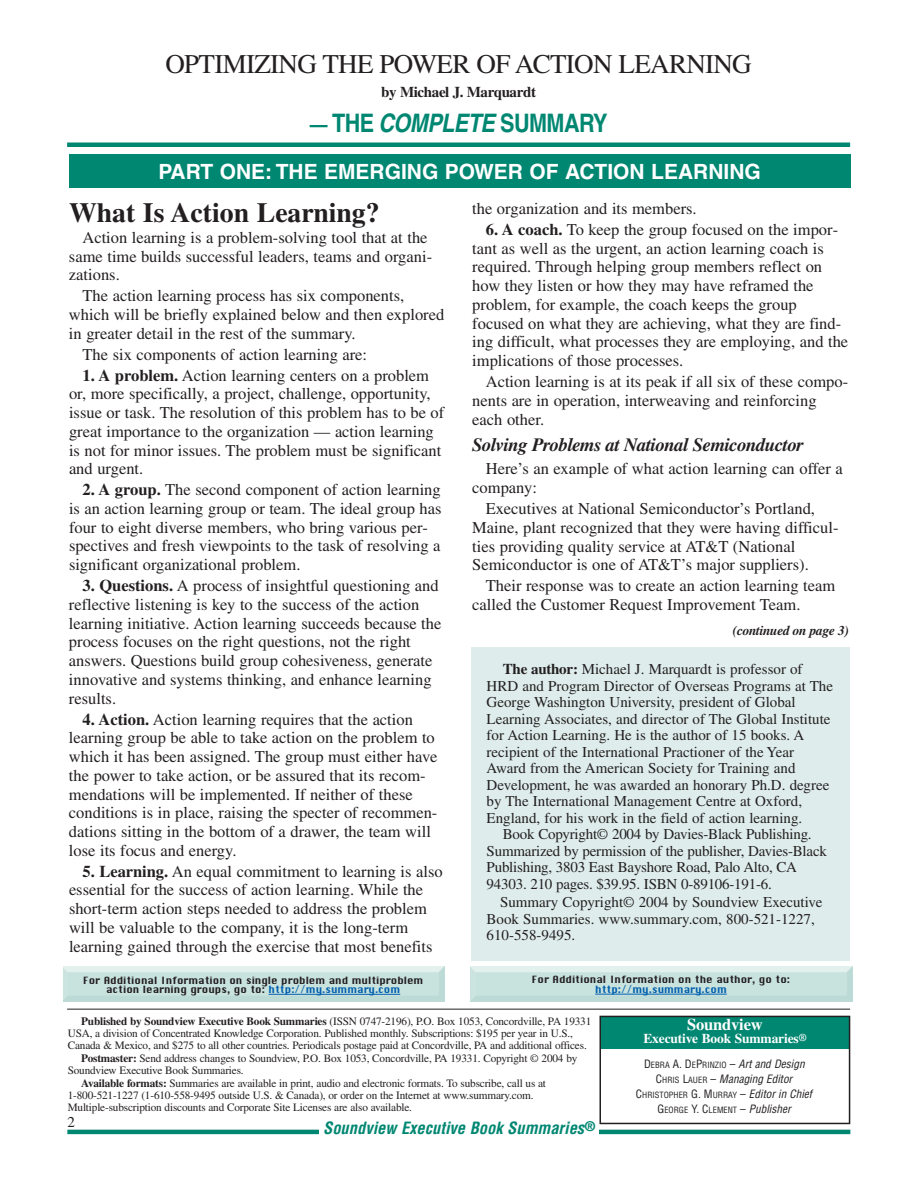
<style>
.page{position:relative;width:918px;height:1188px;background:#fff}
.page>*{position:absolute;margin:0;border:0;box-sizing:border-box;transform-origin:0 0}
.t1{font:700 27.75px "Times";color:#231f20}
.t2{font:27px "Times";letter-spacing:-.025em;color:#231f20}
.t3{font:700 25.5px "Helvetica";letter-spacing:-.03em;color:#008772;scale:.85 1}
.t4{font:700 21px "Helvetica";color:#fff}
.t5{font:italic 700 18.75px "Times";letter-spacing:-.025em;color:#231f20}
.t6{font:16.5px/18.8px "Times";color:#231f20}
.t7{font:italic 700 condensed 16.5px "Helvetica";color:#008772}
.t8{font:700 16.5px "Times";letter-spacing:-.01em;color:#fff}
.t9{font:15px/16.5px "Times";color:#231f20}
.t10{font:700 15px "Times";letter-spacing:-.025em;color:#231f20}
.t11{font:700 13.5px "Times";letter-spacing:-.01em;color:#fff}
.t12{font:italic 700 13.5px "Times";letter-spacing:-.025em;color:#231f20}
.t13{font:11.25px/12px "Times";letter-spacing:-.015em;color:#231f20}
.t14{font:italic condensed 11.25px/15px "Helvetica";color:#231f20;text-align:center}
.t15{font:9.75px/9.8px "Chicago";color:#231f20;text-align:center}
.t16{font:9.75px "Chicago";color:#0160ae}
.t17{font:condensed 8.4px/15px "Helvetica";color:#231f20;text-align:center}
.s1{font-size:21px}
.s2{font-style:italic}
.s3{font-weight:700}
.s4{color:#0160ae}
.s5{font-size:10.5px}
.s6{font-style:normal}
.s7{font-style:normal;font-size:8.4px}
.s8{font-size:11.25px}
.s9{font-style:italic;font-size:11.25px}
</style>
<div class="page">
<div style="left:67px;top:142px;width:783px;height:5px;background:#008772"></div>
<hr style="left:67px;top:1009px;width:783px;height:1px;background:#231f20">
<svg style="left:471px;top:966px;width:382px;height:36px"></svg>
<img style="left:471px;top:967px;width:381px;height:34px">
<hr style="left:595px;top:994px;width:132px;height:1px;background:#0160ae">
<div style="left:601px;top:1016px;width:248px;height:32px;background:#008772"></div>
<div style="left:599px;top:1016px;width:251px;height:108px;border:2px solid #231f20"></div>
<hr style="left:67px;top:1130px;width:783px;height:4px;background:#008772">
<div style="left:319px;top:1117px;width:280px;height:25px;background:#fff"></div>
<div style="left:472px;top:647px;width:378px;height:313px;background:#deedeb"></div>
<div style="left:69px;top:154px;width:781px;height:34px;background:#008772"></div>
<div style="left:63px;top:965px;width:384px;height:41px;background:linear-gradient(to right,#fff,#fff)"></div>
<img style="left:63px;top:967px;width:381px;height:35px">
<hr style="left:269px;top:994px;width:131px;height:1px;background:#0160ae">
<h2 class="t2" style="left:165px;top:54px;width:588px">OPTIMIZING THE POWER OF ACTION LEARNING</h2>
<p class="t10" style="left:381px;top:86px;width:156px">by Michael J. Marquardt</p>
<h3 class="t3" style="left:310px;top:114px;width:352px"><span class="s1">—</span> THE <span class="s2">COMPLETE</span> SUMMARY</h3>
<p class="t4" style="left:159px;top:164px;width:604px">PART ONE: THE EMERGING POWER OF ACTION LEARNING</p>
<h1 class="t1" style="left:69px;top:202px;width:312px">What Is Action Learning?</h1>
<p class="t6" style="left:69px;top:229px;width:365px;text-indent:14px">Action learning is a problem-solving tool that at the same time builds successful leaders, teams and organi&shy;zations.</p>
<p class="t6" style="left:69px;top:288px;width:377px;text-indent:14px">The action learning process has six components, which will be briefly explained below and then explored in greater detail in the rest of the summary.</p>
<p class="t6" style="left:82px;top:346px;width:286px">The six components of action learning are:</p>
<p class="t6" style="left:69px;top:367px;width:377px;text-indent:13px"><span class="s3">1. A problem.</span> Action learning centers on a problem or, more specifically, a project, challenge, opportunity, issue or task. The resolution of this problem has to be of great importance to the organization — action learning is not for minor issues. The problem must be significant and urgent.</p>
<p class="t6" style="left:69px;top:482px;width:374px;text-indent:14px"><span class="s3">2. A group.</span> The second component of action learning is an action learning group or team. The ideal group has four to eight diverse members, who bring various per&shy;spectives and fresh viewpoints to the task of resolving a significant organizational problem.</p>
<p class="t6" style="left:69px;top:578px;width:374px;text-indent:14px"><span class="s3">3. Questions.</span> A process of insightful questioning and reflective listening is key to the success of the action learning initiative. Action learning succeeds because the process focuses on the right questions, not the right answers. Questions build group cohesiveness, generate innovative and systems thinking, and enhance learning results.</p>
<p class="t6" style="left:69px;top:711px;width:370px;text-indent:14px"><span class="s3">4. Action.</span> Action learning requires that the action learning group be able to take action on the problem to which it has been assigned. The group must either have the power to take action, or be assured that its recom&shy;mendations will be implemented. If neither of these conditions is in place, raising the specter of recommen&shy;dations sitting in the bottom of a drawer, the team will lose its focus and energy.</p>
<p class="t6" style="left:69px;top:863px;width:375px;text-indent:13px"><span class="s3">5. Learning.</span> An equal commitment to learning is also essential for the success of action learning. While the short-term action steps needed to address the problem will be valuable to the company, it is the long-term learning gained through the exercise that most benefits</p>
<p class="t6" style="left:472px;top:201px;width:226px">the organization and its members.</p>
<p class="t6" style="left:472px;top:222px;width:378px;text-indent:14px"><span class="s3">6. A coach.</span> To keep the group focused on the impor&shy;tant as well as the urgent, an action learning coach is required. Through helping group members reflect on how they listen or how they may have reframed the problem, for example, the coach keeps the group focused on what they are achieving, what they are find&shy;ing difficult, what processes they are employing, and the implications of those processes.</p>
<p class="t6" style="left:472px;top:374px;width:377px;text-indent:14px">Action learning is at its peak if all six of these compo&shy;nents are in operation, interweaving and reinforcing each other.</p>
<p class="t5" style="left:472px;top:438px;width:333px">Solving Problems at National Semiconductor</p>
<p class="t6" style="left:472px;top:461px;width:372px;text-indent:14px">Here’s an example of what action learning can offer a company:</p>
<p class="t6" style="left:472px;top:501px;width:368px;text-indent:14px">Executives at National Semiconductor’s Portland, Maine, plant recognized that they were having difficul&shy;ties providing quality service at AT&amp;T (National Semiconductor is one of AT&amp;T’s major suppliers).</p>
<p class="t6" style="left:472px;top:578px;width:364px;text-indent:14px">Their response was to create an action learning team called the Customer Request Improvement Team.</p>
<p class="t12" style="left:733px;top:625px;width:118px">(continued on page 3)</p>
<p class="t9" style="left:487px;top:662px;width:348px;text-indent:16px"><span class="s3">The author:</span> Michael J. Marquardt is professor of HRD and Program Director of Overseas Programs at The George Washington University, president of Global Learning Associates, and director of The Global Institute for Action Learning. He is the author of 15 books. A recipient of the International Practioner of the Year Award from the American Society for Training and Development, he was awarded an honorary Ph.D. degree by The International Management Centre at Oxford, England, for his work in the field of action learning.</p>
<p class="t9" style="left:487px;top:827px;width:342px;text-indent:16px">Book Copyright© 2004 by Davies-Black Publishing.<br>Summarized by permission of the publisher, Davies-Black Publishing, 3803 East Bayshore Road, Palo Alto, CA 94303. 210 pages. $39.95. ISBN 0-89106-191-6.</p>
<p class="t9" style="left:487px;top:895px;width:337px;text-indent:14px">Summary Copyright© 2004 by Soundview Executive<br>Book Summaries. www.summary.com, 800-521-1227,<br>610-558-9495.</p>
<p class="t15" style="left:532px;top:976px;width:260px">For Additional Information on the author, go to:</p>
<p class="t16" style="left:595px;top:986px;width:133px">http://my.summary.com</p>
<p class="t13" style="left:68px;top:1016px;width:525px;text-indent:13px"><span class="s3">Published by Soundview Executive Book Summaries</span> (ISSN 0747-2196), P.O. Box 1053, Concordville, PA 19331<br>USA, a division of Concentrated Knowledge Corporation. Published monthly. Subscriptions: $195 per year in U.S.,<br>Canada &amp; Mexico, and $275 to all other countries. Periodicals postage paid at Concordville, PA and additional offices.</p>
<p class="t13" style="left:68px;top:1053px;width:511px;text-indent:13px"><span class="s3">Postmaster:</span> Send address changes to Soundview, P.O. Box 1053, Concordville, PA 19331. Copyright © 2004 by<br>Soundview Executive Book Summaries.</p>
<p class="t13" style="left:68px;top:1078px;width:480px;text-indent:14px"><span class="s3">Available formats:</span> Summaries are available in print, audio and electronic formats. To subscribe, call us at<br>1-800-521-1227 (1-610-558-9495 outside U.S. &amp; Canada), or order on the Internet at www.summary.com.<br>Multiple-subscription discounts and Corporate Site Licenses are also available.</p>
<p class="t15" style="left:83px;top:976px;width:342px">For Additional Information on single problem and multiproblem action learning groups, go to: <span class="s4">http://my.summary.com</span></p>
<p class="t8" style="left:687px;top:1019px;width:77px">Soundview</p>
<p class="t11" style="left:643px;top:1033px;width:165px">Executive Book Summaries<span class="s5">®</span></p>
<p class="t14" style="left:644px;top:1057px;width:162px"><span class="s6">D</span><span class="s7">EBRA</span> <span class="s6">A. D</span><span class="s7">E</span><span class="s6">P</span><span class="s7">RINZIO</span> <span class="s6">–</span> Art and Design<br><span class="s6">C</span><span class="s7">HRIS</span> <span class="s6">L</span><span class="s7">AUER</span> <span class="s6">–</span> Managing Editor</p>
<p class="t17" style="left:636px;top:1088px;width:178px"><span class="s8">C</span>HRISTOPHER <span class="s8">G. M</span>URRAY <span class="s8">–</span> <span class="s9">Editor in Chief<br></span><span class="s8">G</span>EORGE <span class="s8">Y. C</span>LEMENT <span class="s8">–</span> <span class="s9">Publisher</span></p>
<p class="t9" style="left:67px;top:1115px;width:9px">2</p>
<p class="t7" style="left:323px;top:1122px;width:273px">Soundview Executive Book Summaries<sup>®</sup></p>
</div>
